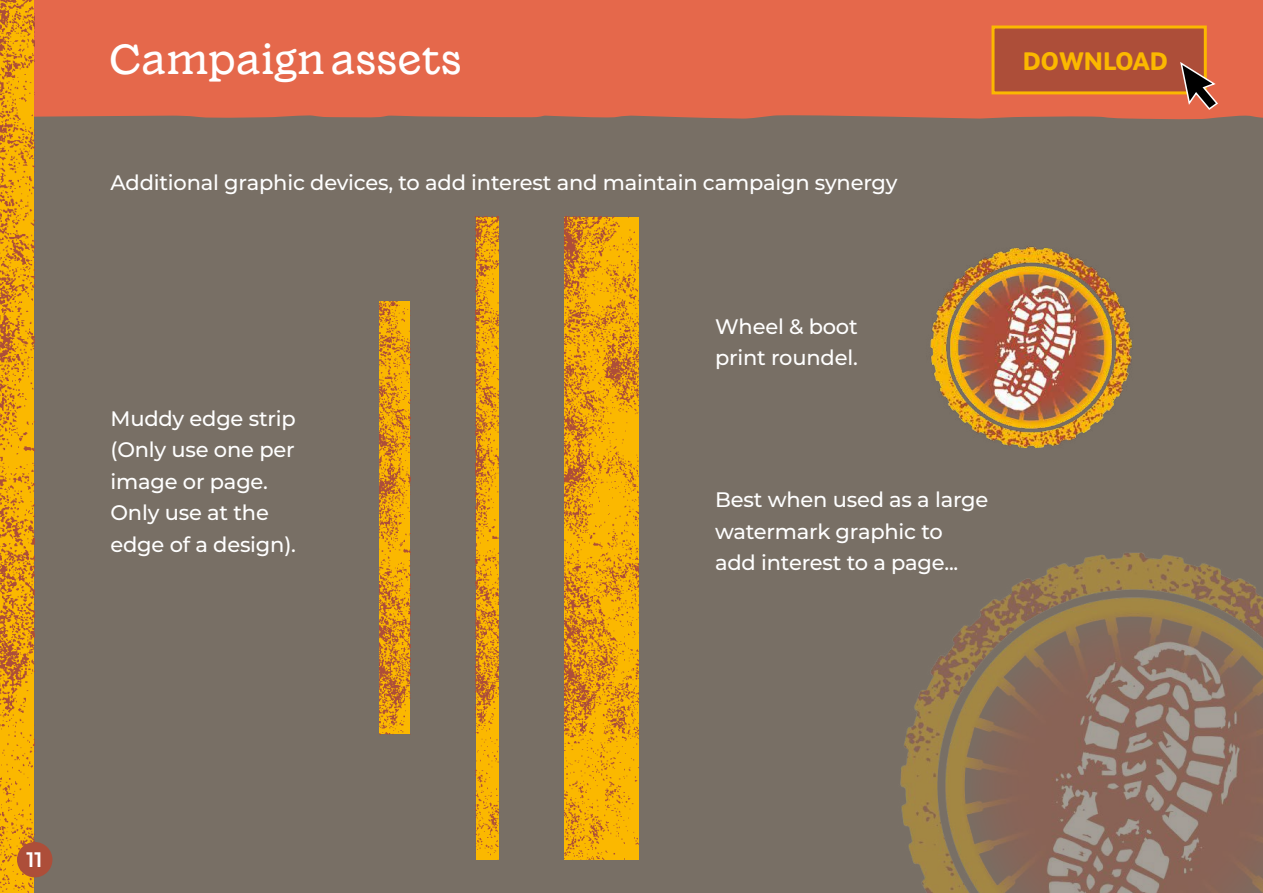
<style>
.page{position:relative;width:1263px;height:893px;background:#786f65}
.page>*{position:absolute;margin:0;border:0;box-sizing:border-box;transform-origin:0 0}
.t1{font:300 42px "Wonder";letter-spacing:-.01em;color:#fff}
.t2{font:800 25.5px "FS Albert";color:#fbb800}
.t3{font:500 21px/31.5px "Montserrat";letter-spacing:-.01em;color:#fff}
.t4{font:600 21px "Montserrat";color:#fff}
</style>
<div class="page">
<div style="left:34px;top:0;width:1229px;height:120px;background:#e5684b"></div>
<img style="left:0;top:0;width:34px;height:893px">
<img style="left:379px;top:302px;width:31px;height:432px">
<img style="left:476px;top:217px;width:22px;height:642px">
<img style="left:564px;top:217px;width:75px;height:642px">
<img style="left:930px;top:246px;width:202px;height:162px">
<img style="left:900px;top:408px;width:363px;height:485px">
<div style="left:991px;top:26px;width:216px;height:68px;background:#ad4e39;border:3px solid #fbb800"></div>
<svg style="left:1179px;top:61px;width:40px;height:50px;background:#9d5a44"></svg>
<div style="left:17px;top:842px;width:35px;height:35px;background:#ad4e39;border-radius:50%"></div>
<h1 class="t1" style="left:108px;top:31px;width:356px">Campaign assets</h1>
<p class="t3" style="left:111px;top:166px;width:788px">Additional graphic devices, to add interest and maintain campaign synergy</p>
<p class="t2" style="left:1023px;top:46px;width:147px">DOWNLOAD</p>
<p class="t3" style="left:111px;top:402px;width:187px">Muddy edge strip (Only use one per image or page.<br>Only use at the edge of a design).</p>
<p class="t3" style="left:715px;top:310px;width:144px">Wheel &amp; boot print roundel.</p>
<p class="t3" style="left:715px;top:483px;width:275px">Best when used as a large watermark graphic to add interest to a page...</p>
<p class="t4" style="left:26px;top:844px;width:18px">11</p>
</div>
